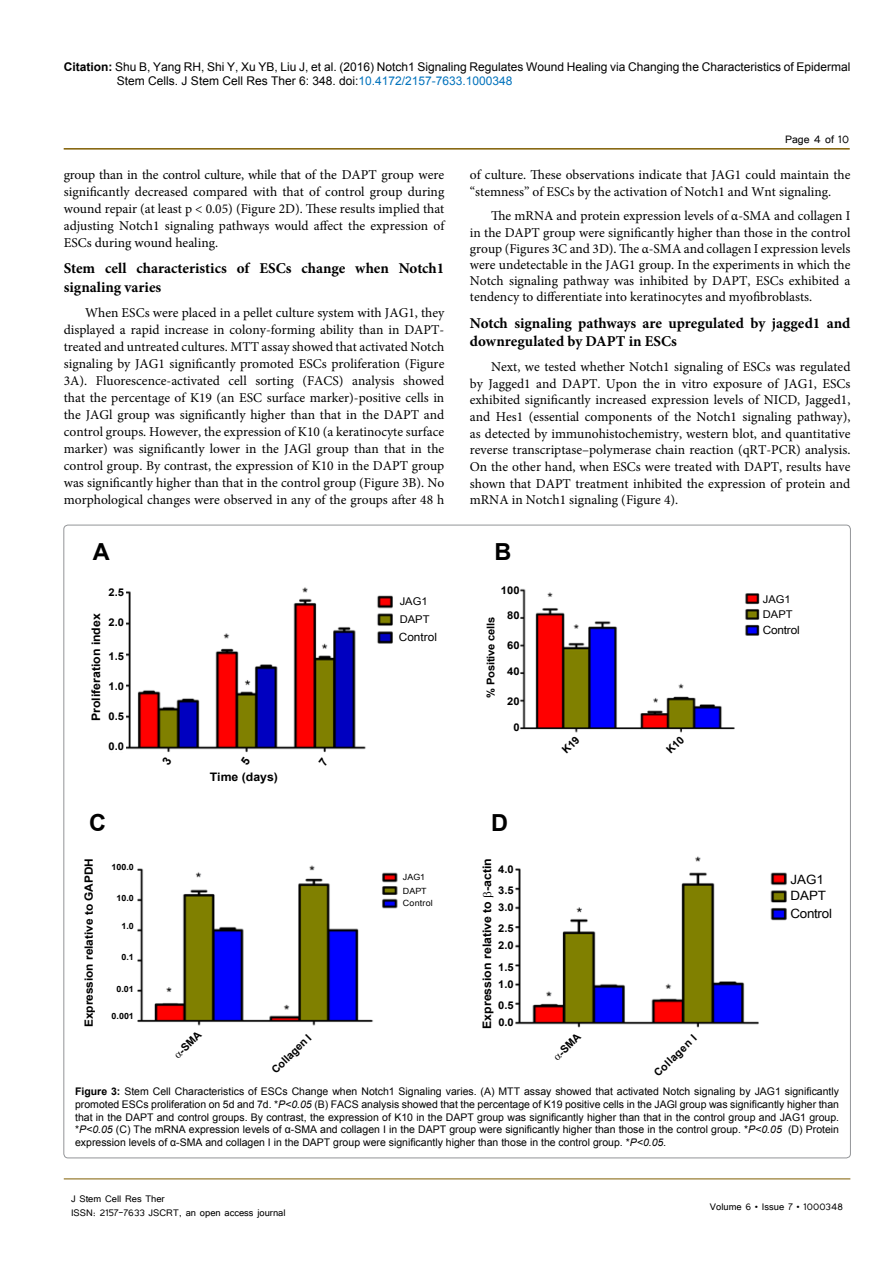
<style>
.page{position:relative;width:893px;height:1263px;background:#fff}
.page>*{position:absolute;margin:0;border:0;box-sizing:border-box;transform-origin:0 0}
.t1{font:700 23.55px "Arial";color:#000}
.t2{font:700 15px/18px "Minion Pro";color:#000}
.t3{font:13.5px/17px "Minion Pro";color:#000;text-align:justify}
.t4{font:13.5px "Tunga";color:#000}
.t5{font:12.75px/17.1px "Arial";letter-spacing:-.01em;color:#000;scale:1.05 1}
.t6{font:12px/14.4px "Arial";color:#000}
.t7{font:12px/14.4px "Tunga";color:#000}
.t8{font:700 11.7px "Arial";color:#000;scale:1.05 1}
.t9{font:700 11.25px "Arial";color:#000;scale:1.05 1}
.t10{font:11.25px "Arial";letter-spacing:-.01em;color:#000;scale:1.05 1}
.t11{font:700 10.65px/21.3px "Arial";letter-spacing:-.02em;color:#000;scale:1.05 1}
.t12{font:700 10.65px "Arial";letter-spacing:-.02em;color:#000}
.t13{font:10.65px/18.1px "Arial";color:#000;scale:1.05 1}
.t14{font:10.5px/12.6px "Arial";color:#000;text-align:justify}
.t15{font:700 8.55px "Arial";color:#000;scale:1.05 1}
.t16{font:8.55px/13px "Arial";letter-spacing:.01em;color:#000;scale:1.05 1}
.s1{font-weight:700}
.s2{color:#0072bc}
.s3{font-style:italic}
</style>
<div class="page">
<hr style="left:64px;top:148px;width:786px;height:2px;background:#7f5d00">
<hr style="left:64px;top:1179px;width:786px;height:1px;background:#7f5d00">
<img style="left:126px;top:587px;width:661px;height:441px">
<div style="left:159px;top:754px;width:179px;height:40px;background:#fff"></div>
<div style="left:551px;top:735px;width:144px;height:26px;background:#fff"></div>
<div style="left:397px;top:539px;width:123px;height:201px;background:#fff"></div>
<div style="left:400px;top:798px;width:115px;height:238px;background:#fff"></div>
<div style="left:80px;top:808px;width:56px;height:237px;background:#fff"></div>
<div style="left:761px;top:591px;width:45px;height:50px;background:#fff"></div>
<p class="t6" style="left:117px;top:60px;width:735px;text-indent:-53px"><span class="s1">Citation:</span> Shu B, Yang RH, Shi Y, Xu YB, Liu J, et al. (2016) Notch1 Signaling Regulates Wound Healing via Changing the Characteristics of Epidermal<br>Stem Cells. J Stem Cell Res Ther 6: 348. doi:<span class="s2">10.4172/2157-7633.1000348</span></p>
<p class="t3" style="left:64px;top:167px;width:382px">group than in the control culture, while that of the DAPT group were significantly decreased compared with that of control group during wound repair (at least p &lt; 0.05) (Figure 2D). These results implied that adjusting Notch1 signaling pathways would affect the expression of ESCs during wound healing.</p>
<p class="t2" style="left:64px;top:259px;width:382px">Stem cell characteristics of ESCs change when Notch1 signaling varies</p>
<p class="t3" style="left:64px;top:304px;width:382px;text-indent:21px">When ESCs were placed in a pellet culture system with JAG1, they displayed a rapid increase in colony-forming ability than in DAPT&shy;treated and untreated cultures. MTT assay showed that activated Notch signaling by JAG1 significantly promoted ESCs proliferation (Figure 3A). Fluorescence-activated cell sorting (FACS) analysis showed that the percentage of K19 (an ESC surface marker)-positive cells in the JAGl group was significantly higher than that in the DAPT and control groups. However, the expression of K10 (a keratinocyte surface marker) was significantly lower in the JAGl group than that in the control group. By contrast, the expression of K10 in the DAPT group was significantly higher than that in the control group (Figure 3B). No morphological changes were observed in any of the groups after 48 h</p>
<h1 class="t1" style="left:93px;top:536px;width:18px">A</h1>
<p class="t8" style="left:88px;top:721px;width:104px;rotate:-90deg">Proliferation index</p>
<p class="t11" style="left:108px;top:582px;width:16px">2.5</p>
<p class="t11" style="left:108px;top:612px;width:16px">2.0</p>
<p class="t11" style="left:109px;top:646px;width:16px">1.5</p>
<p class="t11" style="left:109px;top:676px;width:16px">1.0</p>
<p class="t11" style="left:109px;top:706px;width:16px">0.5</p>
<p class="t11" style="left:109px;top:736px;width:16px">0.0</p>
<p class="t8" style="left:210px;top:769px;width:66px">Time (days)</p>
<p class="t13" style="left:400px;top:592px;width:30px">JAG1<br>DAPT</p>
<p class="t10" style="left:399px;top:630px;width:38px">Control</p>
<p class="t4" style="left:785px;top:131px;width:65px">Page 4 of 10</p>
<p class="t3" style="left:470px;top:167px;width:382px;line-height:16.2px">of culture. These observations indicate that JAG1 could maintain the “stemness” of ESCs by the activation of Notch1 and Wnt signaling.</p>
<p class="t3" style="left:470px;top:208px;width:382px;line-height:16.2px;text-indent:21px">The mRNA and protein expression levels of α-SMA and collagen I in the DAPT group were significantly higher than those in the control group (Figures 3C and 3D). The α-SMA and collagen I expression levels were undetectable in the JAG1 group. In the experiments in which the Notch signaling pathway was inhibited by DAPT, ESCs exhibited a tendency to differentiate into keratinocytes and myofibroblasts.</p>
<p class="t2" style="left:470px;top:314px;width:382px">Notch signaling pathways are upregulated by jagged1 and downregulated by DAPT in ESCs</p>
<p class="t3" style="left:470px;top:358px;width:382px;text-indent:21px">Next, we tested whether Notch1 signaling of ESCs was regulated by Jagged1 and DAPT. Upon the in vitro exposure of JAG1, ESCs exhibited significantly increased expression levels of NICD, Jagged1, and Hes1 (essential components of the Notch1 signaling pathway), as detected by immunohistochemistry, western blot, and quantitative reverse transcriptase–polymerase chain reaction (qRT-PCR) analysis.<br>On the other hand, when ESCs were treated with DAPT, results have shown that DAPT treatment inhibited the expression of protein and mRNA in Notch1 signaling (Figure 4).</p>
<h1 class="t1" style="left:494px;top:536px;width:18px">B</h1>
<p class="t11" style="left:501px;top:580px;width:19px">100</p>
<p class="t11" style="left:507px;top:605px;width:13px">80</p>
<p class="t11" style="left:507px;top:635px;width:13px">60</p>
<p class="t11" style="left:507px;top:661px;width:13px">40</p>
<p class="t11" style="left:507px;top:691px;width:13px">20</p>
<p class="t11" style="left:513px;top:716px;width:7px">0</p>
<p class="t11" style="left:480px;top:697px;width:78px;rotate:-90deg">% Positive cells</p>
<p class="t13" style="left:763px;top:591px;width:30px;line-height:15.5px">JAG1<br>DAPT</p>
<p class="t10" style="left:763px;top:622px;width:37px">Control</p>
<h1 class="t1" style="left:89px;top:807px;width:18px">C</h1>
<h1 class="t1" style="left:491px;top:807px;width:18px">D</h1>
<p class="t9" style="left:81px;top:1027px;width:163px;rotate:-90deg">Expression relative to GAPDH</p>
<p class="t8" style="left:479px;top:1029px;width:164px;rotate:-90deg">Expression relative to -actin</p>
<p class="t15" style="left:111px;top:861px;width:23px">100.0</p>
<p class="t15" style="left:116px;top:893px;width:18px">10.0</p>
<p class="t15" style="left:121px;top:920px;width:13px">1.0</p>
<p class="t15" style="left:121px;top:952px;width:13px">0.1</p>
<p class="t15" style="left:117px;top:983px;width:18px">0.01</p>
<p class="t15" style="left:112px;top:1011px;width:23px">0.001</p>
<p class="t11" style="left:498px;top:858px;width:16px">4.0<br>3.5</p>
<p class="t11" style="left:498px;top:897px;width:16px">3.0<br>2.5</p>
<p class="t11" style="left:498px;top:935px;width:16px">2.0<br>1.5</p>
<p class="t11" style="left:498px;top:974px;width:16px">1.0<br>0.5</p>
<p class="t11" style="left:498px;top:1012px;width:16px">0.0</p>
<p class="t16" style="left:403px;top:871px;width:30px">JAG1<br>DAPT<br>Control</p>
<p class="t5" style="left:790px;top:871px;width:41px">JAG1<br>DAPT<br>Control</p>
<p class="t12" style="left:175px;top:1047px;width:29px;rotate:-45deg">-SMA</p>
<p class="t12" style="left:268px;top:1067px;width:53px;rotate:-45deg">Collagen I</p>
<p class="t12" style="left:555px;top:1049px;width:29px;rotate:-45deg">-SMA</p>
<p class="t12" style="left:651px;top:1070px;width:56px;rotate:-45deg">Collagen I</p>
<p class="t14" style="left:75px;top:1085px;width:765px"><span class="s1">Figure 3:</span> Stem Cell Characteristics of ESCs Change when Notch1 Signaling varies. (A) MTT assay showed that activated Notch signaling by JAG1 significantly promoted ESCs proliferation on 5d and 7d. *<span class="s3">P&lt;0.05</span> (B) FACS analysis showed that the percentage of K19 positive cells in the JAGl group was significantly higher than that in the DAPT and control groups. By contrast, the expression of K10 in the DAPT group was significantly higher than that in the control group and JAG1 group. *<span class="s3">P&lt;0.05</span> (C) The mRNA expression levels of α-SMA and collagen I in the DAPT group were significantly higher than those in the control group. *<span class="s3">P&lt;0.05</span> (D) Protein expression levels of α-SMA and collagen I in the DAPT group were significantly higher than those in the control group. *<span class="s3">P&lt;0.05.</span></p>
<p class="t7" style="left:71px;top:1190px;width:216px">J Stem Cell Res Ther<br>ISSN: 2157-7633 JSCRT, an open access journal</p>
<p class="t7" style="left:710px;top:1199px;width:134px">Volume 6 • Issue 7 • 1000348</p>
</div>
